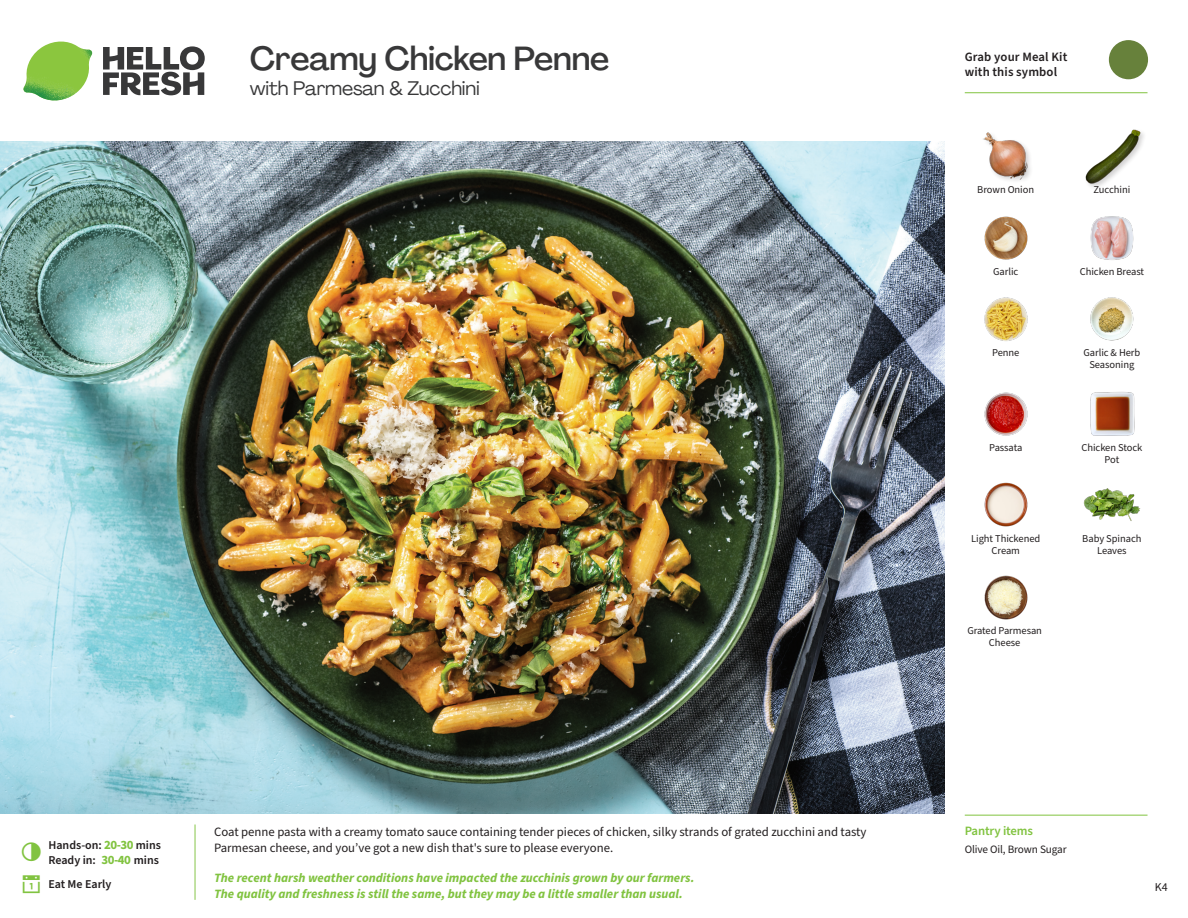
<style>
.page{position:relative;width:1188px;height:918px;background:#fff}
.page>*{position:absolute;margin:0;border:0;box-sizing:border-box;transform-origin:0 0}
._15_Titel_UK{font:500 33px "Agrandir";letter-spacing:-.01em;color:#383839}
._15_Titel_UK-2{font:19.5px "Agrandir";letter-spacing:-.01em;color:#383839}
.Step_6_Text_AU{font:12.75px/16.5px "Source Sans Pro";color:#231f20}
.Step_6_Text_AU-2{font:italic 700 12.75px/16.5px "Source Sans Pro";color:#81c340}
.t1{font:600 12.75px/15px "Source Sans Pro";letter-spacing:.01em;color:#231f20}
._04_Headers_Front{font:600 12.75px "Source Sans Pro";letter-spacing:-.01em;color:#81c340}
._04_Intro{font:600 12px "Source Sans Pro";color:#231f20}
.t2{font:12px "Source Sans Pro";color:#231f20}
._05_Pantry{font:11.25px "Source Sans Pro";letter-spacing:-.01em;color:#231f20}
._18_FRONT_ingredient{font:10.5px/12px "Source Sans Pro";letter-spacing:-.005em;color:#231f20;text-align:center}
.s1{font-weight:700;font-size:12.75px;color:#81c340}
</style>
<div class="page">
<svg style="left:103px;top:46px;width:102px;height:49px"></svg>
<img style="left:23px;top:42px;width:69px;height:59px">
<img style="left:0;top:142px;width:945px;height:672px">
<img style="left:1090px;top:297px;width:44px;height:44px">
<img style="left:1090px;top:392px;width:45px;height:44px">
<img style="left:984px;top:392px;width:44px;height:44px">
<img style="left:984px;top:482px;width:44px;height:45px">
<img style="left:984px;top:575px;width:44px;height:45px">
<img style="left:984px;top:297px;width:44px;height:44px">
<img style="left:984px;top:216px;width:44px;height:44px">
<img style="left:1090px;top:216px;width:44px;height:44px">
<img style="left:983px;top:132px;width:48px;height:49px">
<div style="left:1084px;top:128px;width:63px;height:62px;background:#231f20;opacity:.2"></div>
<img style="left:1084px;top:128px;width:57px;height:57px">
<img style="left:1083px;top:488px;width:58px;height:33px">
<hr style="left:965px;top:815px;width:183px;height:1px;background:#81c340">
<svg style="left:1091px;top:40px;width:58px;height:54px"></svg>
<hr style="left:965px;top:92px;width:183px;height:1px;background:#81c340">
<p class="_15_Titel_UK" style="left:250px;top:38px;width:361px">Creamy Chicken Penne</p>
<p class="_15_Titel_UK-2" style="left:250px;top:76px;width:231px">with Parmesan &amp; Zucchini</p>
<p class="_04_Intro" style="left:48px;top:837px;width:114px">Hands-on: <span class="s1">20-30</span> mins</p>
<p class="_04_Intro" style="left:48px;top:852px;width:112px">Ready in: <span class="s1">30-40</span> mins</p>
<p class="_04_Intro" style="left:48px;top:876px;width:64px">Eat Me Early</p>
<p class="Step_6_Text_AU" style="left:214px;top:824px;width:654px">Coat penne pasta with a creamy tomato sauce containing tender pieces of chicken, silky strands of grated zucchini and tasty<br>Parmesan cheese, and you’ve got a new dish that's sure to please everyone.</p>
<p class="Step_6_Text_AU-2" style="left:214px;top:870px;width:482px">The recent harsh weather conditions have impacted the zucchinis grown by our farmers.<br>The quality and freshness is still the same, but they may be a little smaller than usual.</p>
<p class="t1" style="left:965px;top:50px;width:104px">Grab your Meal Kit with this symbol</p>
<p class="_18_FRONT_ingredient" style="left:977px;top:183px;width:58px">Brown Onion</p>
<p class="_18_FRONT_ingredient" style="left:1094px;top:183px;width:38px">Zucchini</p>
<p class="_18_FRONT_ingredient" style="left:993px;top:266px;width:27px">Garlic</p>
<p class="_18_FRONT_ingredient" style="left:1080px;top:266px;width:66px">Chicken Breast</p>
<p class="_18_FRONT_ingredient" style="left:992px;top:347px;width:29px">Penne</p>
<p class="_18_FRONT_ingredient" style="left:1083px;top:347px;width:58px">Garlic &amp; Herb<br>Seasoning</p>
<p class="_18_FRONT_ingredient" style="left:989px;top:441px;width:35px">Passata</p>
<p class="_18_FRONT_ingredient" style="left:1081px;top:441px;width:62px">Chicken Stock<br>Pot</p>
<p class="_18_FRONT_ingredient" style="left:971px;top:533px;width:71px">Light Thickened<br>Cream</p>
<p class="_18_FRONT_ingredient" style="left:1082px;top:533px;width:61px">Baby Spinach<br>Leaves</p>
<p class="_18_FRONT_ingredient" style="left:967px;top:625px;width:76px">Grated Parmesan<br>Cheese</p>
<p class="_04_Headers_Front" style="left:965px;top:822px;width:70px">Pantry items</p>
<p class="_05_Pantry" style="left:965px;top:842px;width:104px">Olive Oil, Brown Sugar</p>
<p class="t2" style="left:1155px;top:879px;width:15px">K4</p>
</div>
